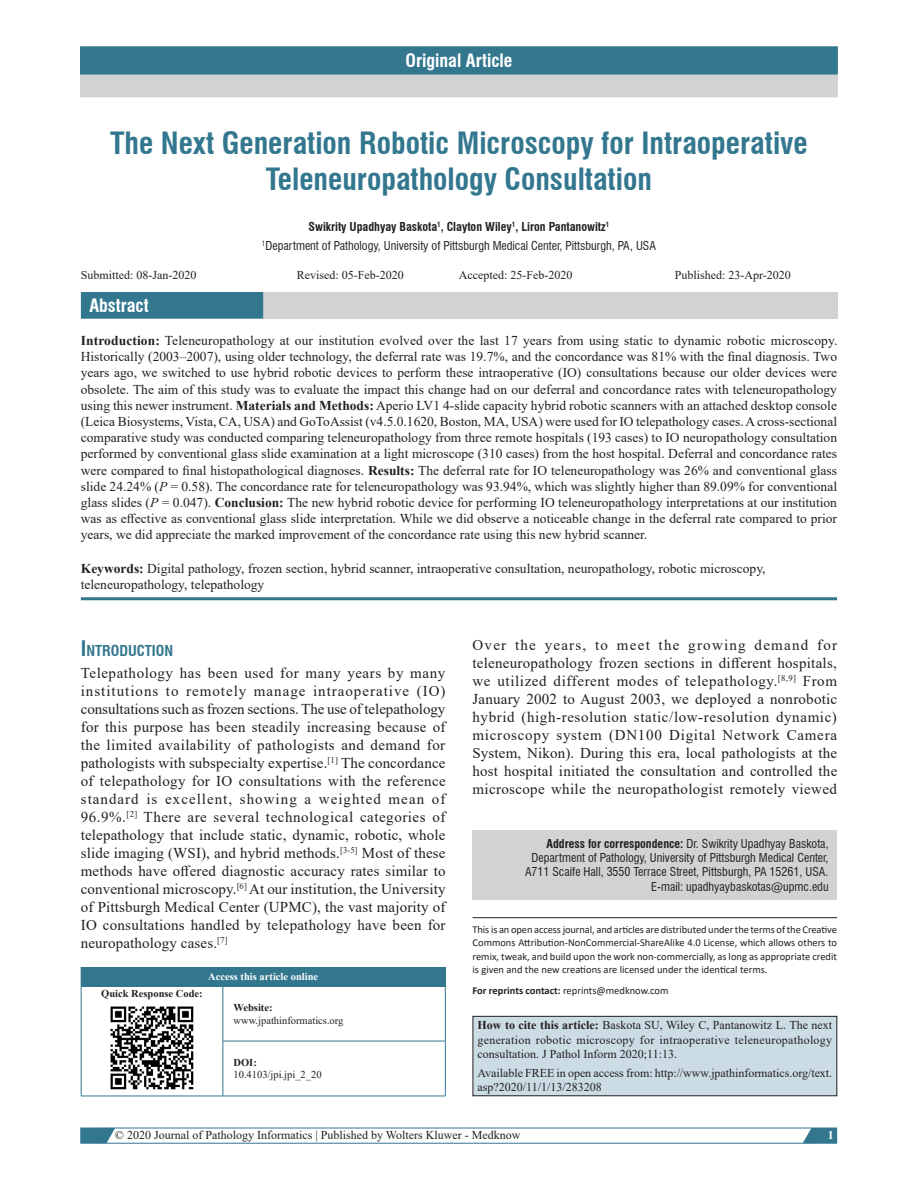
<style>
.page{position:relative;width:918px;height:1188px;background:#fff}
.page>*{position:absolute;margin:0;border:0;box-sizing:border-box;transform-origin:0 0}
.AT{font:700 condensed 30px/36px "Swiss 721 BT";color:#33778f;text-align:center}
.AH{font:700 condensed 18px "Swiss 721 BT";color:#fff}
.ABSH{font:700 condensed 18px "Swiss 721 BT";color:#fff}
.TX{font:15px/18px "Times New Roman";letter-spacing:.02em;color:#231f20;text-align:justify}
.t1{font:700 condensed 14.7px "Swiss 721 BT";color:#33778f}
.ABS{font:13.5px/16.2px "Times New Roman";color:#231f20;text-align:justify}
.KWD{font:13.5px/16.2px "Times New Roman";color:#231f20}
.HTC{font:12px/14.4px "Times New Roman";color:#231f20;text-align:justify}
.ADD{font:condensed 12px/14.4px "Swiss 721 BT";color:#231f20;text-align:right}
.HIS{font:12px "Times New Roman";color:#231f20}
.AFF{font:condensed 12px "Swiss 721 BT";color:#231f20}
.AU{font:700 condensed 12px "Swiss 721 BT";color:#231f20}
.t2{font:700 12px "Times New Roman";color:#fff}
.OS{font:10.5px/13.5px "Calibri";color:#231f20;text-align:justify}
.Website{font:10.5px/12.6px "Times New Roman";color:#231f20}
.ATAO{font:700 10.5px "Times New Roman";color:#fff}
.QRC{font:700 10.5px "Times New Roman";color:#231f20}
.s1{font-weight:700}
.s2{font-style:italic}
.s3{font-size:21px}
</style>
<div class="page">
<svg style="left:80px;top:1128px;width:758px;height:16px"></svg>
<div style="left:81px;top:292px;width:756px;height:27px;background:#d1d2d4"></div>
<div style="left:81px;top:292px;width:182px;height:27px;background:#33778f"></div>
<div style="left:80px;top:46px;width:758px;height:51px;background:#d1d2d4"></div>
<div style="left:81px;top:47px;width:756px;height:27px;background:#33778f"></div>
<div style="left:80px;top:46px;width:758px;height:29px;border:2px solid #33778f"></div>
<hr style="left:81px;top:597px;width:756px;height:3px;background:#33778f">
<div style="left:472px;top:830px;width:365px;height:69px;background:#d1d2d4"></div>
<div style="left:81px;top:967px;width:364px;height:19px;background:#33778f"></div>
<svg style="left:445px;top:967px;width:1px;height:19px"></svg>
<hr style="left:81px;top:986px;width:1px;height:55px;background:#33778f">
<hr style="left:81px;top:1041px;width:1px;height:55px;background:#33778f">
<hr style="left:81px;top:986px;width:142px;height:1px;background:#33778f">
<hr style="left:223px;top:986px;width:1px;height:55px;background:#33778f">
<hr style="left:223px;top:986px;width:223px;height:1px;background:#33778f">
<hr style="left:445px;top:986px;width:1px;height:55px;background:#33778f">
<hr style="left:81px;top:1096px;width:142px;height:1px;background:#33778f">
<hr style="left:223px;top:1041px;width:1px;height:55px;background:#33778f">
<hr style="left:223px;top:1041px;width:223px;height:1px;background:#33778f">
<hr style="left:445px;top:1041px;width:1px;height:55px;background:#33778f">
<hr style="left:223px;top:1096px;width:223px;height:1px;background:#33778f">
<img style="left:110px;top:1006px;width:84px;height:84px">
<hr style="left:473px;top:917px;width:364px;height:1px;background:#231f20">
<div style="left:473px;top:1016px;width:364px;height:80px;background:#cbdce5"></div>
<div style="left:473px;top:1016px;width:364px;height:80px;border:1px solid #231f20"></div>
<p class="AH" style="left:405px;top:50px;width:109px">Original Article</p>
<p class="AT" style="left:110px;top:125px;width:699px">The Next Generation Robotic Microscopy for Intraoperative<br>Teleneuropathology Consultation</p>
<p class="AU" style="left:309px;top:219px;width:302px">Swikrity Upadhyay Baskota<sup>1</sup>, Clayton Wiley<sup>1</sup>, Liron Pantanowitz<sup>1</sup></p>
<p class="AFF" style="left:262px;top:238px;width:396px"><sup>1</sup>Department of Pathology, University of Pittsburgh Medical Center, Pittsburgh, PA, USA</p>
<p class="HIS" style="left:81px;top:267px;width:117px">Submitted: 08-Jan-2020</p>
<p class="HIS" style="left:297px;top:267px;width:108px">Revised: 05-Feb-2020</p>
<p class="HIS" style="left:459px;top:267px;width:115px">Accepted: 25-Feb-2020</p>
<p class="HIS" style="left:675px;top:267px;width:118px">Published: 23-Apr-2020</p>
<p class="ABSH" style="left:89px;top:295px;width:61px">Abstract</p>
<p class="ABS" style="left:81px;top:332px;width:758px"><span class="s1">Introduction:</span> Teleneuropathology at our institution evolved over the last 17 years from using static to dynamic robotic microscopy.<br>Historically (2003–2007), using older technology, the deferral rate was 19.7%, and the concordance was 81% with the final diagnosis. Two years ago, we switched to use hybrid robotic devices to perform these intraoperative (IO) consultations because our older devices were obsolete. The aim of this study was to evaluate the impact this change had on our deferral and concordance rates with teleneuropathology using this newer instrument. <span class="s1">Materials and Methods:</span> Aperio LV1 4‑slide capacity hybrid robotic scanners with an attached desktop console (Leica Biosystems, Vista, CA, USA) and GoToAssist (v4.5.0.1620, Boston, MA, USA) were used for IO telepathology cases. Across‑sectional comparative study was conducted comparing teleneuropathology from three remote hospitals (193 cases) to IO neuropathology consultation performed by conventional glass slide examination at a light microscope (310 cases) from the host hospital. Deferral and concordance rates were compared to final histopathological diagnoses. <span class="s1">Results:</span> The deferral rate for IO teleneuropathology was 26% and conventional glass slide 24.24% (<span class="s2">P</span> = 0.58). The concordance rate for teleneuropathology was 93.94%, which was slightly higher than 89.09% for conventional glass slides (<span class="s2">P</span> = 0.047). <span class="s1">Conclusion:</span> The new hybrid robotic device for performing IO teleneuropathology interpretations at our institution was as effective as conventional glass slide interpretation. While we did observe a noticeable change in the deferral rate compared to prior years, we did appreciate the marked improvement of the concordance rate using this new hybrid scanner.</p>
<p class="KWD" style="left:81px;top:560px;width:686px"><span class="s1">Keywords:</span> Digital pathology, frozen section, hybrid scanner, intraoperative consultation, neuropathology, robotic microscopy, teleneuropathology, telepathology</p>
<h1 class="t1" style="left:81px;top:642px;width:94px"><span class="s3">I</span>NTRODUCTION</h1>
<p class="TX" style="left:81px;top:663px;width:366px">Telepathology has been used for many years by many institutions to remotely manage intraoperative (IO) consultations such as frozen sections. The use of telepathology for this purpose has been steadily increasing because of the limited availability of pathologists and demand for pathologists with subspecialty expertise.<sup>[1]</sup> The concordance of telepathology for IO consultations with the reference standard is excellent, showing a weighted mean of 96.9%.<sup>[2]</sup> There are several technological categories of telepathology that include static, dynamic, robotic, whole slide imaging (WSI), and hybrid methods.<sup>[3‑5]</sup> Most of these methods have offered diagnostic accuracy rates similar to conventional microscopy.<sup>[6]</sup> At our institution, the University of Pittsburgh Medical Center (UPMC), the vast majority of IO consultations handled by telepathology have been for neuropathology cases.<sup>[7]</sup></p>
<p class="ATAO" style="left:208px;top:969px;width:111px">Access this article online</p>
<p class="QRC" style="left:101px;top:986px;width:103px">Quick Response Code:</p>
<p class="Website" style="left:234px;top:1001px;width:111px"><span class="s1">Website: </span>www.jpathinformatics.org</p>
<p class="Website" style="left:234px;top:1056px;width:90px"><span class="s1">DOI:<br></span>10.4103/jpi.jpi_2_20</p>
<p class="TX" style="left:472px;top:636px;width:366px">Over the years, to meet the growing demand for teleneuropathology frozen sections in different hospitals, we utilized different modes of telepathology.<sup>[8,9]</sup> From January 2002 to August 2003, we deployed a nonrobotic hybrid (high‑resolution static/low‑resolution dynamic) microscopy system (DN100 Digital Network Camera System, Nikon). During this era, local pathologists at the host hospital initiated the consultation and controlled the microscope while the neuropathologist remotely viewed</p>
<p class="ADD" style="left:525px;top:836px;width:305px"><span class="s1">Address for correspondence:</span> Dr. Swikrity Upadhyay Baskota, Department of Pathology, University of Pittsburgh Medical Center, A711 Scaife Hall, 3550 Terrace Street, Pittsburgh, PA 15261, USA.<br>E‑mail: upadhyaybaskotas@upmc.edu</p>
<p class="OS" style="left:473px;top:922px;width:366px">This is an open access journal, and articles are distributed under the terms of the Creative Commons Attribution‑NonCommercial‑ShareAlike 4.0 License, which allows others to remix, tweak, and build upon the work non‑commercially, as long as appropriate credit is given and the new creations are licensed under the identical terms.</p>
<p class="OS" style="left:473px;top:983px;width:198px"><span class="s1">For reprints contact:</span> reprints@medknow.com</p>
<p class="HTC" style="left:478px;top:1018px;width:356px"><span class="s1">How to cite this article:</span> Baskota SU, Wiley C, Pantanowitz L. The next generation robotic microscopy for intraoperative teleneuropathology consultation. J Pathol Inform 2020;11:13.</p>
<p class="HTC" style="left:478px;top:1065px;width:356px">Available FREE in open access from: http://www.jpathinformatics.org/text. asp?2020/11/1/13/283208</p>
<p class="HTC" style="left:115px;top:1128px;width:407px">© 2020 Journal of Pathology Informatics | Published by Wolters Kluwer ‑ Medknow</p>
<p class="t2" style="left:828px;top:1127px;width:7px">1</p>
</div>
